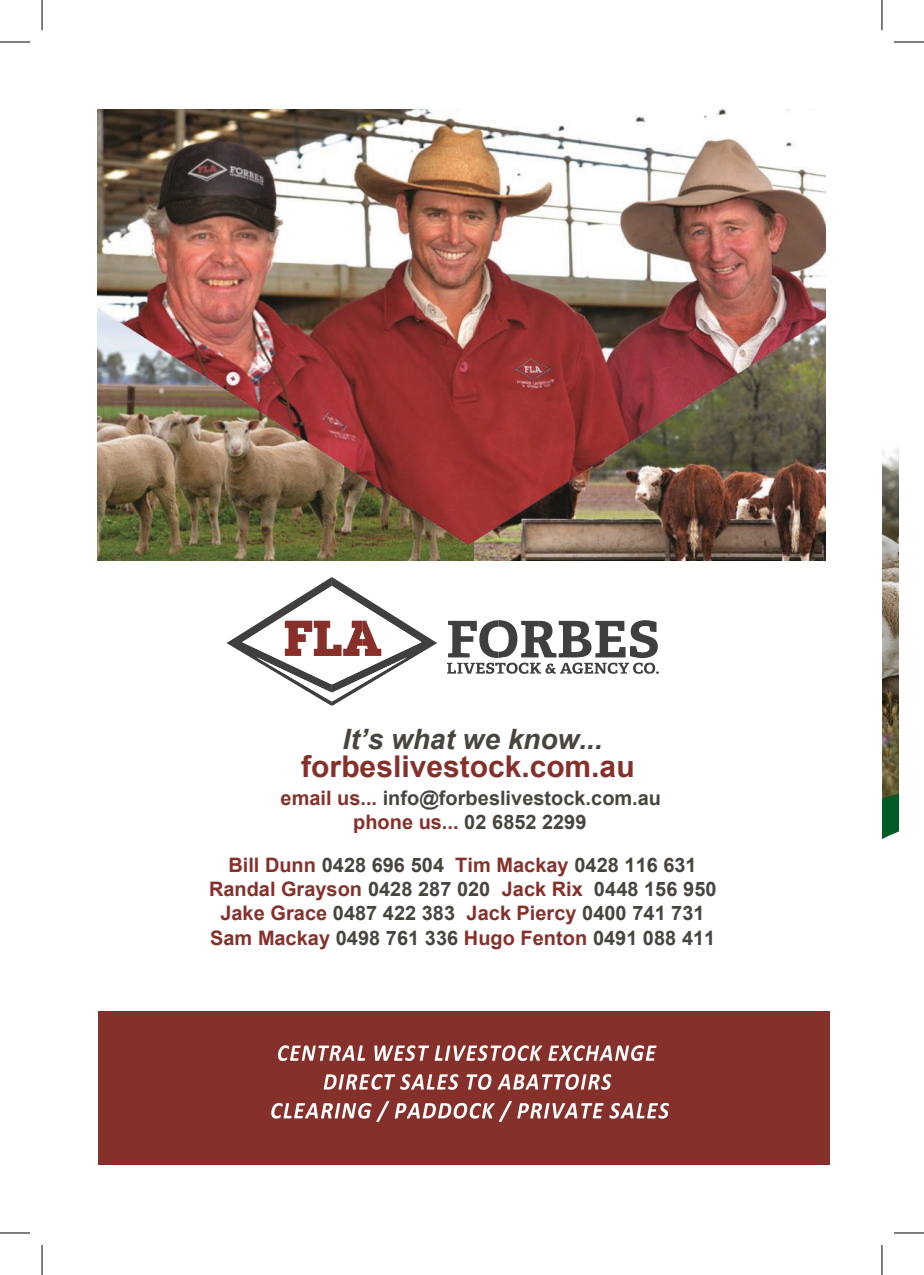
<style>
.page{position:relative;width:924px;height:1275px;background:#fff}
.page>*{position:absolute;margin:0;border:0;box-sizing:border-box;transform-origin:0 0}
.t1{font:700 30px "Arial";color:#86302b}
.t2{font:italic 700 28px "Arial";color:#49443e}
.t3{font:700 20px/24.4px "Arial";color:#49443e;text-align:center}
.s1{color:#86302b}
</style>
<div class="page">
<img style="left:882px;top:448px;width:16px;height:305px">
<svg style="left:882px;top:753px;width:16px;height:86px"></svg>
<svg style="left:226px;top:577px;width:211px;height:128px"></svg>
<svg style="left:447px;top:620px;width:211px;height:54px"></svg>
<img style="left:97px;top:544px;width:728px;height:17px">
<img style="left:97px;top:109px;width:728px;height:435px">
<div style="left:98px;top:1011px;width:731px;height:153px;background:#86302b"></div>
<svg style="left:278px;top:1045px;width:87px;height:16px"></svg>
<svg style="left:374px;top:1045px;width:168px;height:16px"></svg>
<svg style="left:548px;top:1045px;width:108px;height:16px"></svg>
<img style="left:323px;top:1075px;width:289px;height:15px">
<svg style="left:323px;top:1074px;width:135px;height:15px"></svg>
<svg style="left:466px;top:1074px;width:25px;height:15px"></svg>
<svg style="left:497px;top:1074px;width:114px;height:15px"></svg>
<img style="left:388px;top:1100px;width:281px;height:19px">
<svg style="left:271px;top:1101px;width:240px;height:21px"></svg>
<svg style="left:517px;top:1103px;width:86px;height:15px"></svg>
<svg style="left:609px;top:1103px;width:59px;height:15px"></svg>
<hr style="left:0;top:42px;width:30px;height:1px;background:#000">
<hr style="left:893px;top:42px;width:30px;height:1px;background:#000">
<hr style="left:0;top:1232px;width:30px;height:1px;background:#000">
<hr style="left:893px;top:1232px;width:30px;height:1px;background:#000">
<hr style="left:42px;top:0;width:1px;height:30px;background:#000">
<hr style="left:42px;top:1245px;width:1px;height:30px;background:#000">
<hr style="left:881px;top:0;width:1px;height:30px;background:#000">
<hr style="left:881px;top:1245px;width:1px;height:30px;background:#000">
<h2 class="t2" style="left:342px;top:720px;width:261px">It’s what we know...</h2>
<h1 class="t1" style="left:301px;top:747px;width:335px">forbeslivestock.com.au</h1>
<p class="t3" style="left:280px;top:786px;width:382px"><span class="s1">email us...</span> info@forbeslivestock.com.au <span class="s1">phone us...</span> 02 6852 2299</p>
<p class="t3" style="left:209px;top:853px;width:508px"><span class="s1">Bill Dunn</span> 0428 696 504 <span class="s1">Tim Mackay</span> 0428 116 631<br><span class="s1">Randal Grayson</span> 0428 287 020 <span class="s1">Jack Rix</span> 0448 156 950<br><span class="s1">Jake Grace</span> 0487 422 383 <span class="s1">Jack Piercy</span> 0400 741 731<br><span class="s1">Sam Mackay</span> 0498 761 336 <span class="s1">Hugo Fenton</span> 0491 088 411</p>
</div>
